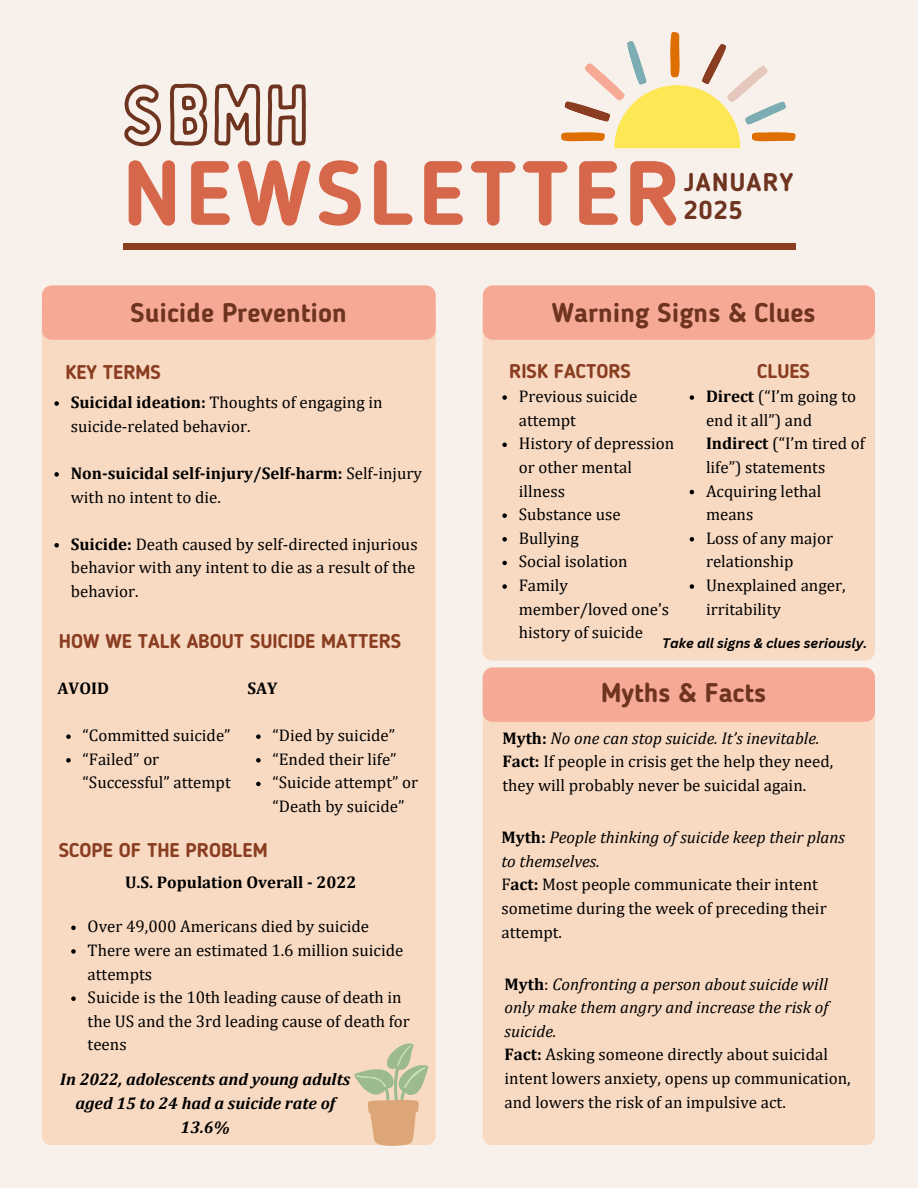
<style>
.page{position:relative;width:918px;height:1188px;background:#f8f1eb}
.page>*{position:absolute;margin:0;border:0;box-sizing:border-box;transform-origin:0 0}
.t1{font:700 90.3px "Blogger Sans";letter-spacing:.05em;color:#d6674a}
.t2{font:700 26.85px "Blogger Sans";color:#6e3420}
.t3{font:700 25.35px "Blogger Sans";letter-spacing:.05em;color:#6e3420}
.t4{font:700 19.8px "Blogger Sans";color:#8a3d21}
.t5{font:16.95px/23.7px "Cambria";color:#000}
.t6{font:italic 16.95px/23.7px "Cambria";color:#000;text-align:justify}
.t7{font:700 16.95px/23.7px "Cambria";color:#000}
.t8{font:italic 700 16.95px/23.7px "Cambria";color:#000;text-align:center}
.t9{font:italic 700 13.5px "Canva Sans";color:#000}
.s1{font-weight:700}
.s2{font-weight:400}
.s3{font-weight:700;font-style:normal}
.s4{font-style:normal}
</style>
<div class="page">
<div style="left:42px;top:340px;width:394px;height:805px;background:#f8dac3"></div>
<div style="left:42px;top:285px;width:394px;height:55px;background:#f6aa96"></div>
<div style="left:483px;top:722px;width:392px;height:423px;background:#f8dac3"></div>
<div style="left:483px;top:667px;width:392px;height:55px;background:#f6aa96"></div>
<div style="left:483px;top:340px;width:392px;height:321px;background:#f8dac3"></div>
<div style="left:483px;top:285px;width:392px;height:55px;background:#f6aa96"></div>
<div style="left:123px;top:243px;width:672px;height:6px;background:#8a3d21"></div>
<svg style="left:354px;top:1044px;width:75px;height:102px;background:#dac5a3"></svg>
<svg style="left:561px;top:32px;width:234px;height:116px"></svg>
<svg style="left:124px;top:83px;width:182px;height:64px"></svg>
<svg style="left:54px;top:401px;width:5px;height:5px"></svg>
<svg style="left:54px;top:472px;width:5px;height:5px"></svg>
<svg style="left:54px;top:543px;width:5px;height:5px"></svg>
<svg style="left:66px;top:734px;width:5px;height:5px"></svg>
<svg style="left:66px;top:758px;width:5px;height:5px"></svg>
<svg style="left:502px;top:395px;width:5px;height:5px"></svg>
<svg style="left:502px;top:443px;width:5px;height:4px"></svg>
<svg style="left:502px;top:513px;width:5px;height:5px"></svg>
<svg style="left:502px;top:537px;width:5px;height:5px"></svg>
<svg style="left:502px;top:561px;width:5px;height:4px"></svg>
<svg style="left:502px;top:584px;width:5px;height:5px"></svg>
<svg style="left:690px;top:395px;width:4px;height:5px"></svg>
<svg style="left:690px;top:490px;width:4px;height:4px"></svg>
<svg style="left:690px;top:537px;width:4px;height:5px"></svg>
<svg style="left:690px;top:584px;width:4px;height:5px"></svg>
<svg style="left:256px;top:734px;width:5px;height:5px"></svg>
<svg style="left:256px;top:758px;width:5px;height:5px"></svg>
<svg style="left:256px;top:782px;width:5px;height:4px"></svg>
<svg style="left:71px;top:926px;width:5px;height:4px"></svg>
<svg style="left:71px;top:949px;width:5px;height:5px"></svg>
<svg style="left:71px;top:996px;width:5px;height:5px"></svg>
<h6 class="t1" style="left:123px;top:156px;width:559px">NEWSLETTER</h6>
<p class="t3" style="left:684px;top:172px;width:111px">JANUARY</p>
<p class="t3" style="left:684px;top:200px;width:60px">2025</p>
<h2 class="t2" style="left:131px;top:301px;width:218px">Suicide Prevention</h2>
<h4 class="t4" style="left:65px;top:364px;width:97px">KEY TERMS</h4>
<p class="t5" style="left:71px;top:390px;width:313px"><span class="s1">Suicidal ideation:</span> Thoughts of engaging in suicide-related behavior.</p>
<h1 class="t7" style="left:71px;top:461px;width:353px">Non-suicidal self-injury/Self-harm: <span class="s2">Self-injury with no intent to die.</span></h1>
<h3 class="t5" style="left:71px;top:532px;width:348px"><span class="s1">Suicide:</span> Death caused by self-directed injurious behavior with any intent to die as a result of the behavior.</h3>
<p class="t4" style="left:59px;top:633px;width:344px">HOW WE TALK ABOUT SUICIDE MATTERS</p>
<h5 class="t7" style="left:58px;top:676px;width:53px">AVOID</h5>
<p class="t5" style="left:83px;top:723px;width:150px">“Committed suicide”</p>
<p class="t5" style="left:83px;top:747px;width:150px">“Failed” or “Successful” attempt</p>
<p class="t7" style="left:247px;top:676px;width:31px">SAY</p>
<p class="t5" style="left:273px;top:723px;width:124px">“Died by suicide”</p>
<p class="t5" style="left:273px;top:747px;width:126px">“Ended their life”</p>
<p class="t5" style="left:273px;top:770px;width:147px">“Suicide attempt” or “Death by suicide”</p>
<p class="t4" style="left:59px;top:842px;width:210px">SCOPE OF THE PROBLEM</p>
<p class="t7" style="left:125px;top:870px;width:233px">U.S. Population Overall - 2022</p>
<p class="t5" style="left:88px;top:914px;width:283px">Over 49,000 Americans died by suicide</p>
<h4 class="t5" style="left:88px;top:938px;width:317px">There were an estimated 1.6 million suicide attempts</h4>
<p class="t5" style="left:88px;top:985px;width:324px">Suicide is the 10th leading cause of death in the US and the 3rd leading cause of death for teens</p>
<p class="t8" style="left:60px;top:1067px;width:291px">In 2022, adolescents and young adults aged 15 to 24 had a suicide rate of<br>13.6%</p>
<p class="t2" style="left:552px;top:301px;width:265px">Warning Signs &amp; Clues</p>
<p class="t4" style="left:509px;top:363px;width:123px">RISK FACTORS</p>
<h5 class="t4" style="left:757px;top:363px;width:54px">CLUES</h5>
<h5 class="t5" style="left:706px;top:384px;width:160px"><span class="s1">Direct</span> (“I’m going to end it all”) and<br><span class="s1">Indirect</span> (“I’m tired of life”) statements</h5>
<p class="t5" style="left:706px;top:479px;width:117px">Acquiring lethal means</p>
<p class="t5" style="left:706px;top:526px;width:128px">Loss of any major relationship</p>
<p class="t5" style="left:706px;top:573px;width:141px">Unexplained anger, irritability</p>
<p class="t9" style="left:662px;top:633px;width:207px">Take all signs &amp; clues seriously.</p>
<p class="t5" style="left:519px;top:384px;width:120px">Previous suicide attempt</p>
<h5 class="t5" style="left:519px;top:431px;width:157px">History of depression or other mental illness</h5>
<p class="t5" style="left:519px;top:502px;width:104px">Substance use</p>
<p class="t5" style="left:519px;top:526px;width:61px">Bullying</p>
<p class="t5" style="left:519px;top:549px;width:110px">Social isolation</p>
<p class="t5" style="left:519px;top:573px;width:152px">Family member/loved one’s history of suicide</p>
<p class="t2" style="left:601px;top:681px;width:166px">Myths &amp; Facts</p>
<h5 class="t6" style="left:502px;top:726px;width:319px"><span class="s3">Myth:</span> No one can stop suicide. It’s inevitable.</h5>
<h6 class="t5" style="left:502px;top:749px;width:332px"><span class="s1">Fact:</span> If people in crisis get the help they need, they will probably never be suicidal again.</h6>
<p class="t6" style="left:501px;top:825px;width:345px"><span class="s3">Myth:</span> People thinking of suicide keep their plans to themselves.</p>
<h4 class="t5" style="left:501px;top:872px;width:327px">F<span class="s1">act:</span> Most people communicate their intent sometime during the week of preceding their attempt.</h4>
<p class="t6" style="left:505px;top:972px;width:325px"><span class="s3">Myth</span><span class="s4">:</span> Confronting a person about suicide will only make them angry and increase the risk of suicide.</p>
<p class="t5" style="left:505px;top:1042px;width:348px"><span class="s1">Fact:</span> Asking someone directly about suicidal intent lowers anxiety, opens up communication, and lowers the risk of an impulsive act.</p>
</div>
